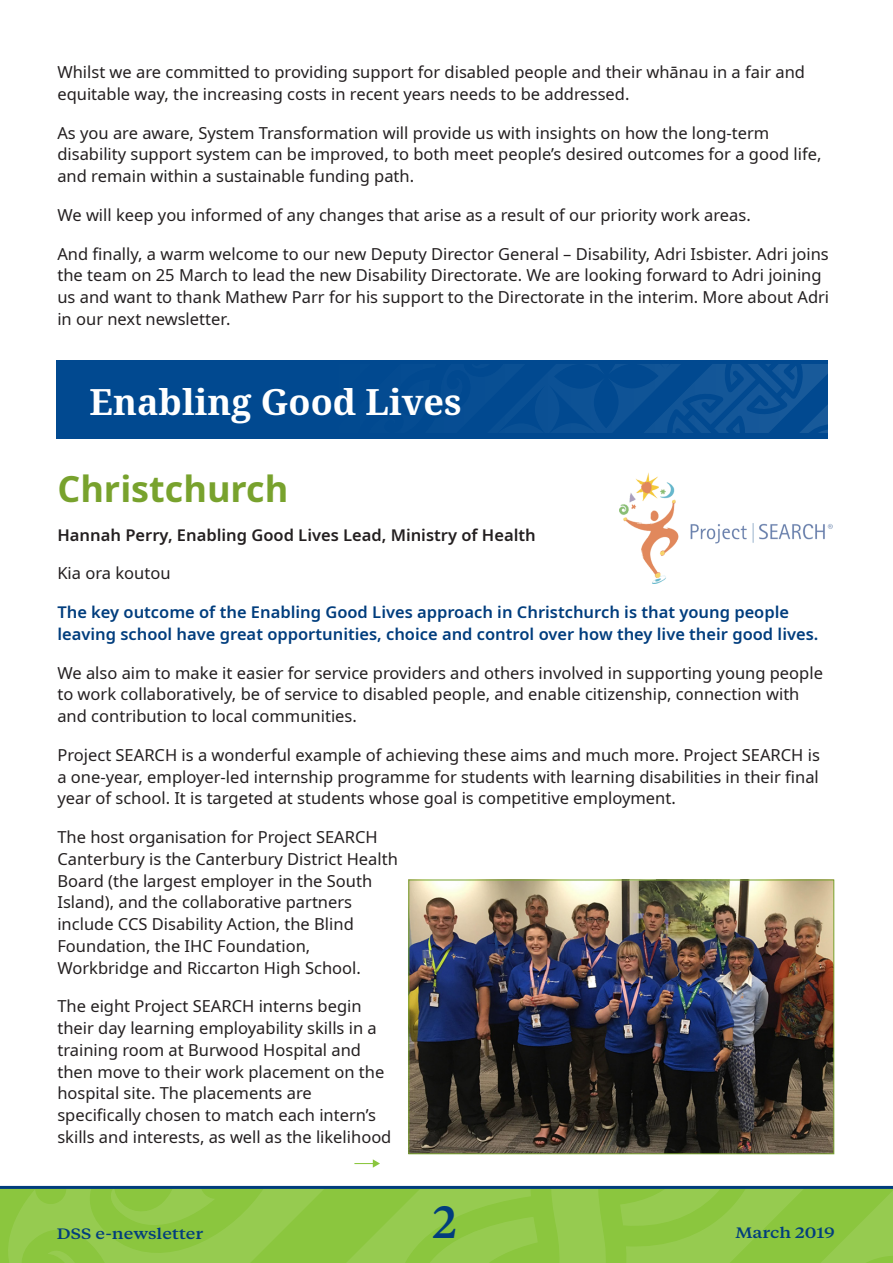
<style>
.page{position:relative;width:893px;height:1263px;background:#fff}
.page>*{position:absolute;margin:0;border:0;box-sizing:border-box;transform-origin:0 0}
.t1{font:500 45px "Tiempos Text";color:#013d7d}
.Headline_white{font:700 36px "Noto Serif";color:#fff}
.Head_-_no_line{font:700 36px "Noto Sans";color:#78a22d}
.Body_text{font:16.5px/21.8px "Noto Sans";color:#231f20}
.Body_text_1st_para{font:600 16.5px/21.8px "Noto Sans";color:#013d7d}
.Body_text-2{font:600 16.5px "Noto Sans";color:#231f20}
.t2{font:500 15px "Tiempos Text";color:#013d7d;scale:1.2 1}
</style>
<div class="page">
<svg style="left:0;top:1189px;width:893px;height:74px;background:#90c846"></svg>
<hr style="left:0;top:1186px;width:893px;height:3px;background:#013d7d">
<svg style="left:354px;top:1159px;width:26px;height:9px"></svg>
<div style="left:56px;top:360px;width:772px;height:78px;background:#014990"></div>
<svg style="left:548px;top:364px;width:280px;height:69px"></svg>
<img style="left:410px;top:882px;width:422px;height:270px">
<div style="left:408px;top:880px;width:426px;height:274px;border:1px solid #78a22d"></div>
<img style="left:620px;top:473px;width:212px;height:111px">
<p class="Body_text" style="left:57px;top:62px;width:749px">Whilst we are committed to providing support for disabled people and their whānau in a fair and equitable way, the increasing costs in recent years needs to be addressed.</p>
<p class="Body_text" style="left:57px;top:122px;width:765px">As you are aware, System Transformation will provide us with insights on how the long-term disability support system can be improved, to both meet people’s desired outcomes for a good life, and remain within a sustainable funding path.</p>
<p class="Body_text" style="left:57px;top:204px;width:695px">We will keep you informed of any changes that arise as a result of our priority work areas.</p>
<p class="Body_text" style="left:57px;top:243px;width:773px">And finally, a warm welcome to our new Deputy Director General – Disability, Adri Isbister. Adri joins the team on 25 March to lead the new Disability Directorate. We are looking forward to Adri joining us and want to thank Mathew Parr for his support to the Directorate in the interim. More about Adri in our next newsletter.</p>
<p class="Headline_white" style="left:90px;top:376px;width:374px">Enabling Good Lives</p>
<p class="Head_-_no_line" style="left:57px;top:463px;width:233px">Christchurch</p>
<p class="Body_text-2" style="left:57px;top:523px;width:480px">Hannah Perry, Enabling Good Lives Lead, Ministry of Health</p>
<p class="Body_text" style="left:57px;top:563px;width:115px">Kia ora koutou</p>
<p class="Body_text_1st_para" style="left:57px;top:602px;width:762px">The key outcome of the Enabling Good Lives approach in Christchurch is that young people leaving school have great opportunities, choice and control over how they live their good lives.</p>
<p class="Body_text" style="left:57px;top:662px;width:767px">We also aim to make it easier for service providers and others involved in supporting young people to work collaboratively, be of service to disabled people, and enable citizenship, connection with and contribution to local communities.</p>
<p class="Body_text" style="left:57px;top:744px;width:764px;text-align:justify">Project SEARCH is a wonderful example of achieving these aims and much more. Project SEARCH is a one-year, employer-led internship programme for students with learning disabilities in their final year of school. It is targeted at students whose goal is competitive employment.</p>
<p class="Body_text" style="left:57px;top:827px;width:342px">The host organisation for Project SEARCH Canterbury is the Canterbury District Health Board (the largest employer in the South Island), and the collaborative partners include CCS Disability Action, the Blind Foundation, the IHC Foundation, Workbridge and Riccarton High School.</p>
<p class="Body_text" style="left:57px;top:996px;width:336px">The eight Project SEARCH interns begin their day learning employability skills in a training room at Burwood Hospital and then move to their work placement on the hospital site. The placements are specifically chosen to match each intern’s skills and interests, as well as the likelihood</p>
<p class="t2" style="left:57px;top:1224px;width:124px">DSS e-newsletter</p>
<h1 class="t1" style="left:433px;top:1192px;width:25px">2</h1>
<p class="t2" style="left:735px;top:1223px;width:84px">March 2019</p>
</div>
